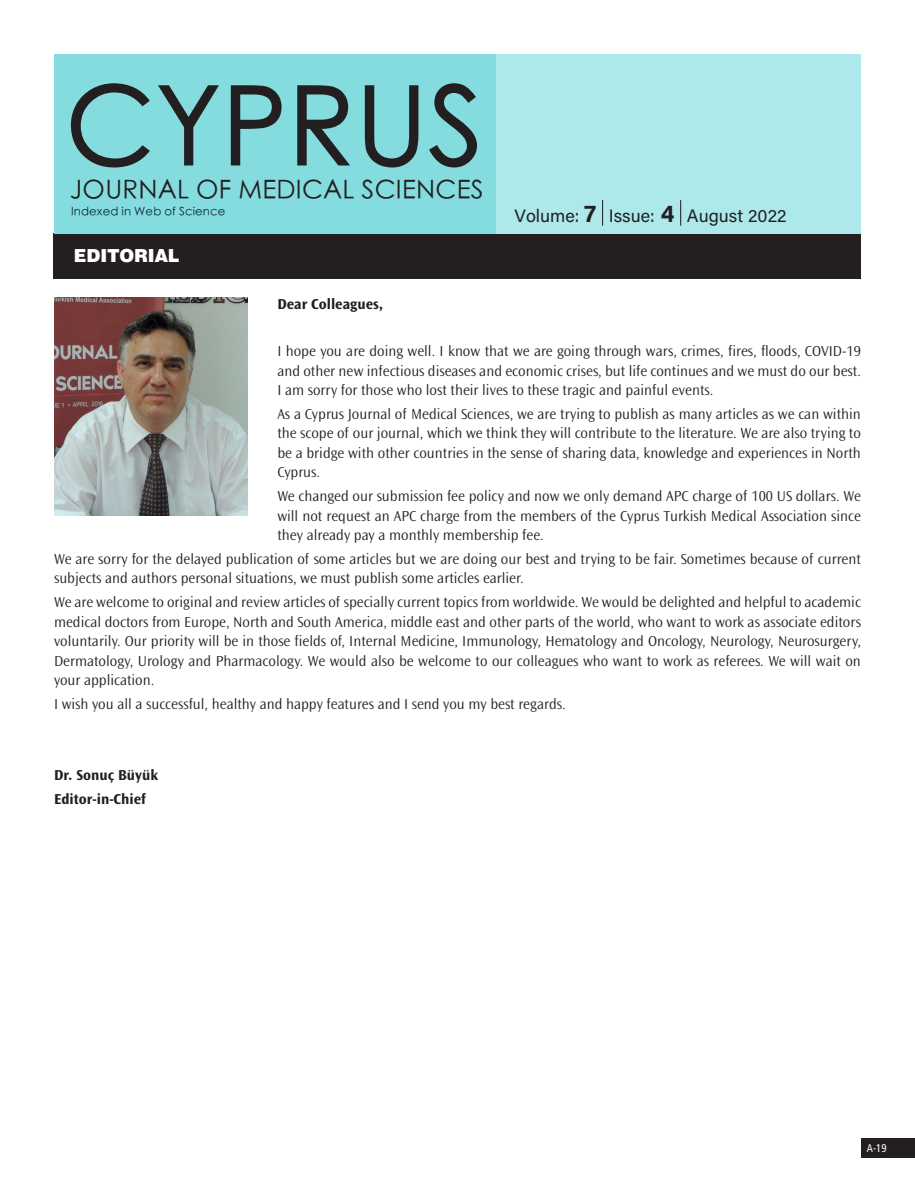
<style>
.page{position:relative;width:915px;height:1191px;background:#fff}
.page>*{position:absolute;margin:0;border:0;box-sizing:border-box;transform-origin:0 0}
.t1{font:500 109.5px "ST Heiti SC";letter-spacing:.01em;color:#231f20}
.t2{font:300 25.8px "ST Heiti SC";letter-spacing:.01em;color:#231f20}
.t3{font:18px "Acumin Pro";color:#231f20}
.t4{font:18px "Swiss Black Tr";color:#fff}
.YAZI{font:300 15px/19.5px "Ocean Sans Std";color:#231f20;text-align:justify}
.YAZI-2{font:700 15px "Ocean Sans Std";color:#231f20}
.t5{font:300 11.7px "ST Heiti SC";letter-spacing:.01em;color:#0d293d}
.t6{font:condensed 11.25px "Frutiger LT Std";color:#fff;scale:.95 1}
.s1{font-weight:700;font-size:24.45px}
</style>
<div class="page">
<div style="left:860px;top:1137px;width:54px;height:20px;background:#231f20"></div>
<div style="left:54px;top:233px;width:806px;height:45px;background:#231f20"></div>
<div style="left:457px;top:54px;width:403px;height:179px;background:#ade8ea"></div>
<div style="left:54px;top:54px;width:441px;height:179px;background:#85dcdf"></div>
<svg style="left:602px;top:200px;width:1px;height:26px"></svg>
<svg style="left:680px;top:200px;width:1px;height:26px"></svg>
<img style="left:54px;top:298px;width:193px;height:218px">
<h1 class="t1" style="left:66px;top:72px;width:419px">CYPRUS</h1>
<p class="t5" style="left:71px;top:201px;width:156px">Indexed in Web of Science</p>
<p class="t3" style="left:514px;top:203px;width:273px">Volume: <span class="s1">7</span> Issue: <span class="s1">4</span> August 2022</p>
<p class="t4" style="left:74px;top:245px;width:107px">EDITORIAL</p>
<p class="YAZI-2" style="left:277px;top:295px;width:107px">Dear Colleagues,</p>
<p class="YAZI" style="left:277px;top:342px;width:585px">I hope you are doing well. I know that we are going through wars, crimes, fires, floods, COVID-19 and other new infectious diseases and economic crises, but life continues and we must do our best.<br>I am sorry for those who lost their lives to these tragic and painful events.</p>
<p class="YAZI" style="left:277px;top:404px;width:585px">As a Cyprus Journal of Medical Sciences, we are trying to publish as many articles as we can within the scope of our journal, which we think they will contribute to the literature. We are also trying to be a bridge with other countries in the sense of sharing data, knowledge and experiences in North Cyprus.</p>
<p class="YAZI" style="left:277px;top:487px;width:585px">We changed our submission fee policy and now we only demand APC charge of 100 US dollars. We will not request an APC charge from the members of the Cyprus Turkish Medical Association since they already pay a monthly membership fee.</p>
<p class="YAZI" style="left:54px;top:549px;width:808px">We are sorry for the delayed publication of some articles but we are doing our best and trying to be fair. Sometimes because of current subjects and authors personal situations, we must publish some articles earlier.</p>
<p class="YAZI" style="left:54px;top:593px;width:808px">We are welcome to original and review articles of specially current topics from worldwide. We would be delighted and helpful to academic medical doctors from Europe, North and South America, middle east and other parts of the world, who want to work as associate editors voluntarily. Our priority will be in those fields of, Internal Medicine, Immunology, Hematology and Oncology, Neurology, Neurosurgery, Dermatology, Urology and Pharmacology. We would also be welcome to our colleagues who want to work as referees. We will wait on your application.</p>
<p class="YAZI" style="left:54px;top:694px;width:513px">I wish you all a successful, healthy and happy features and I send you my best regards.</p>
<h2 class="t2" style="left:70px;top:168px;width:415px">JOURNAL OF MEDICAL SCIENCES</h2>
<p class="YAZI-2" style="left:54px;top:767px;width:105px">Dr. Sonuç Büyük</p>
<p class="YAZI-2" style="left:54px;top:790px;width:93px">Editor-in-Chief</p>
<p class="t6" style="left:866px;top:1141px;width:22px">A-19</p>
</div>
